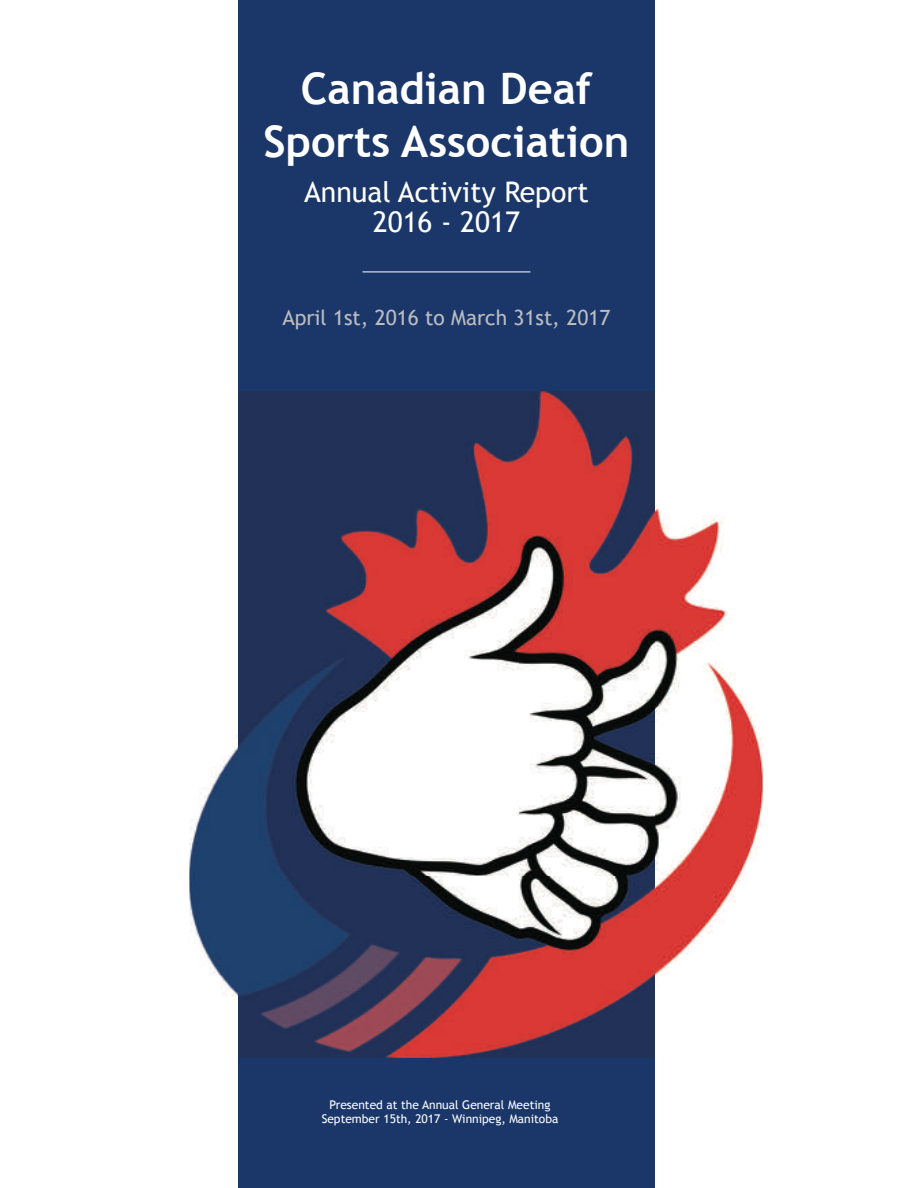
<style>
.page{position:relative;width:918px;height:1188px;background:#fff}
.page>*{position:absolute;margin:0;border:0;box-sizing:border-box;transform-origin:0 0}
.t1{font:700 43.5px/52.2px "Trebuchet MS";color:#fff;text-align:center}
.t2{font:28.5px/30px "Trebuchet MS";color:#fff;text-align:center}
.t3{font:21px "Trebuchet MS";color:#bcbdc0}
.t4{font:12px/14.4px "Trebuchet MS";color:#fff;text-align:center}
</style>
<div class="page">
<div style="left:238px;top:0;width:417px;height:877px;background:#1b376a"></div>
<div style="left:238px;top:877px;width:417px;height:311px;background:#1b376a"></div>
<hr style="left:362px;top:272px;width:168px;height:1px;background:#fff">
<img style="left:189px;top:505px;width:574px;height:492px">
<img style="left:238px;top:391px;width:417px;height:666px">
<h1 class="t1" style="left:263px;top:63px;width:368px">Canadian Deaf<br>Sports Association</h1>
<h2 class="t2" style="left:304px;top:176px;width:286px">Annual Activity Report<br>2016 - 2017</h2>
<h3 class="t3" style="left:282px;top:305px;width:329px">April 1st, 2016 to March 31st, 2017</h3>
<p class="t4" style="left:322px;top:1097px;width:238px">Presented at the Annual General Meeting<br>September 15th, 2017 - Winnipeg, Manitoba</p>
</div>
